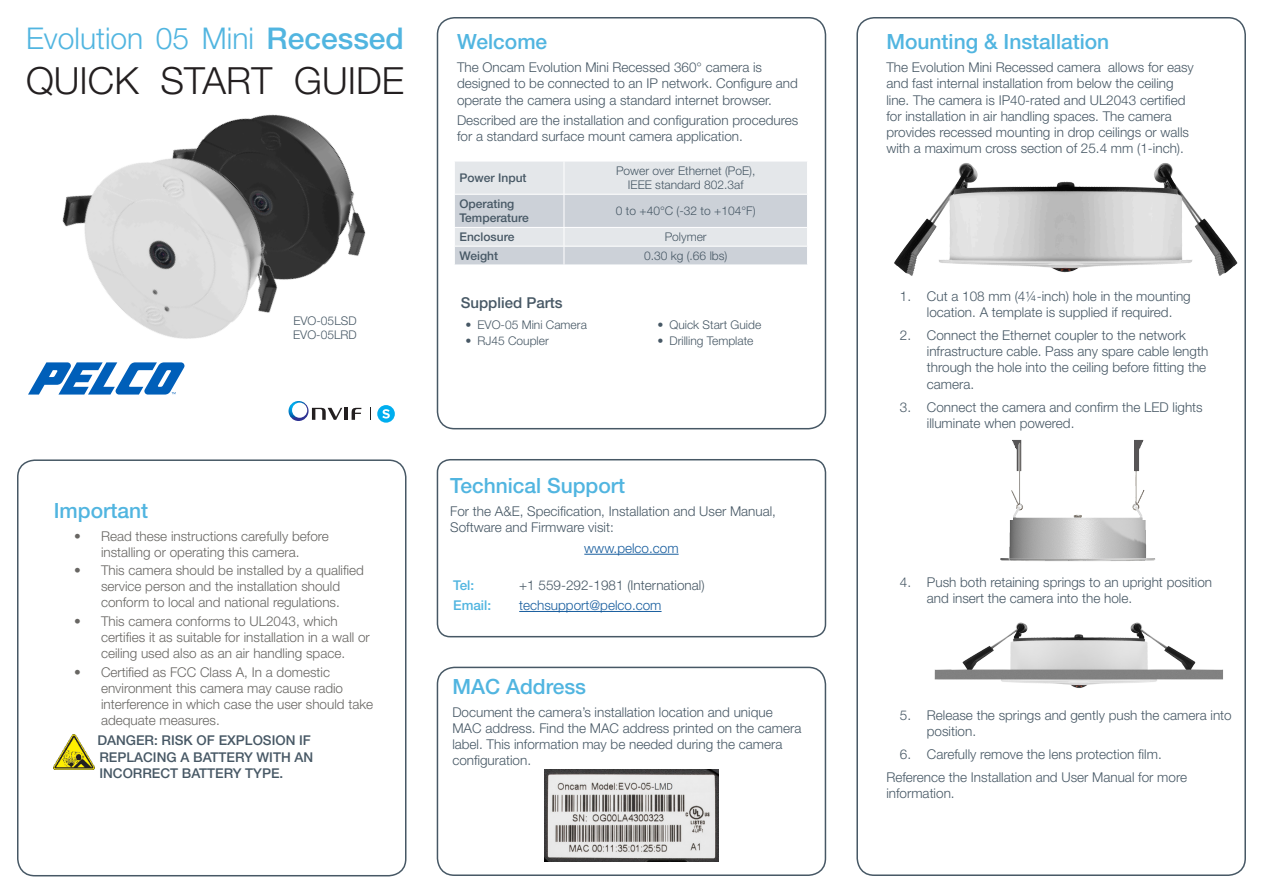
<style>
.page{position:relative;width:1263px;height:893px;background:#fff}
.page>*{position:absolute;margin:0;border:0;box-sizing:border-box;transform-origin:0 0}
.t1{font:300 37.5px "Helvetica Neue LT Std";color:#231f20}
.t2{font:300 30px "Helvetica Neue LT Std";color:#51b5e0}
.Heading_1{font:500 21px "Helvetica Neue LT Std";color:#51b5e0}
.Heading_2{font:500 15px "Helvetica Neue LT Std";color:#475865}
.Body{font:300 13.5px/16.2px "Helvetica Neue LT Std";color:#475865}
.t3{font:300 13.5px/16.2px "Helvetica Neue LT Std";color:#686663;text-align:center}
.Body-2{font:500 13.5px/16.2px "Helvetica Neue LT Std";color:#475865}
.Body-3{font:300 13.5px "Helvetica Neue LT Std";color:#175d9e}
.Body-4{font:500 13.5px "Helvetica Neue LT Std";color:#51b5e0}
.Cell_Body{font:300 12px/14.4px "Helvetica Neue LT Std";color:#475865;text-align:center}
.t4{font:500 12px/14.4px "Helvetica Neue LT Std";color:#475865}
.s1{font-weight:500}
</style>
<div class="page">
<div style="left:856px;top:17px;width:390px;height:859px;border:2px solid #475865;border-radius:17px"></div>
<div style="left:437px;top:17px;width:389px;height:412px;border:2px solid #475865;border-radius:17px"></div>
<div style="left:17px;top:459px;width:389px;height:417px;border:2px solid #475865;border-radius:17px"></div>
<img style="left:54px;top:734px;width:40px;height:36px">
<svg style="left:455px;top:161px;width:352px;height:104px;background:#d9dde2"></svg>
<img style="left:894px;top:156px;width:350px;height:124px">
<img style="left:1000px;top:439px;width:155px;height:122px">
<img style="left:934px;top:622px;width:289px;height:66px">
<svg style="left:288px;top:401px;width:73px;height:20px"></svg>
<svg style="left:370px;top:408px;width:1px;height:12px"></svg>
<svg style="left:377px;top:405px;width:18px;height:18px"></svg>
<svg style="left:382px;top:409px;width:8px;height:9px"></svg>
<img style="left:325px;top:138px;width:41px;height:126px">
<img style="left:62px;top:114px;width:263px;height:254px">
<div style="left:437px;top:667px;width:389px;height:209px;border:2px solid #475865;border-radius:17px"></div>
<img style="left:545px;top:770px;width:173px;height:91px">
<div style="left:437px;top:459px;width:389px;height:178px;border:2px solid #475865;border-radius:13px"></div>
<hr style="left:584px;top:554px;width:95px;height:1px;background:#175d9e">
<hr style="left:519px;top:611px;width:142px;height:1px;background:#175d9e">
<svg style="left:28px;top:362px;width:156px;height:33px"></svg>
<p class="t2" style="left:26px;top:20px;width:379px">Evolution 05 Mini <span class="s1">Recessed</span></p>
<p class="t1" style="left:26px;top:57px;width:379px">QUICK START GUIDE</p>
<p class="Cell_Body" style="left:293px;top:313px;width:65px">EVO-05LSD</p>
<p class="Cell_Body" style="left:293px;top:328px;width:65px">EVO-05LRD</p>
<p class="Heading_1" style="left:457px;top:29px;width:92px">Welcome</p>
<p class="Body" style="left:457px;top:59px;width:342px">The Oncam Evolution Mini Recessed 360° camera is designed to be connected to an IP network. Configure and operate the camera using a standard internet browser.</p>
<p class="Body" style="left:457px;top:112px;width:343px">Described are the installation and configuration procedures for a standard surface mount camera application.</p>
<p class="t4" style="left:459px;top:170px;width:69px">Power Input</p>
<p class="Cell_Body" style="left:616px;top:163px;width:141px">Power over Ethernet (PoE),<br>IEEE standard 802.3af</p>
<p class="t4" style="left:459px;top:196px;width:71px">Operating<br>Temperature</p>
<p class="Cell_Body" style="left:616px;top:203px;width:141px">0 to +40°C (-32 to +104°F)</p>
<p class="t4" style="left:459px;top:229px;width:56px">Enclosure</p>
<p class="Cell_Body" style="left:665px;top:229px;width:44px">Polymer</p>
<p class="t4" style="left:459px;top:248px;width:40px">Weight</p>
<p class="Cell_Body" style="left:644px;top:248px;width:85px">0.30 kg (.66 lbs)</p>
<p class="Heading_2" style="left:461px;top:294px;width:103px">Supplied Parts</p>
<p class="Cell_Body" style="left:465px;top:318px;width:123px">• EVO-05 Mini Camera</p>
<p class="Cell_Body" style="left:657px;top:318px;width:105px">• Quick Start Guide</p>
<p class="Cell_Body" style="left:465px;top:333px;width:85px">• RJ45 Coupler</p>
<p class="Cell_Body" style="left:657px;top:333px;width:98px">• Drilling Template</p>
<p class="Heading_1" style="left:54px;top:498px;width:96px">Important</p>
<p class="t3" style="left:74px;top:527px;width:256px">• Read these instructions carefully before installing or operating this camera.</p>
<p class="t3" style="left:74px;top:562px;width:291px">• This camera should be installed by a qualified service person and the installation should conform to local and national regulations.</p>
<p class="t3" style="left:101px;top:613px;width:270px;text-align:left;text-indent:-27px">• This camera conforms to UL2043, which certifies it as suitable for installation in a wall or ceiling used also as an air handling space.</p>
<p class="t3" style="left:101px;top:663px;width:274px;text-align:left;text-indent:-27px">• Certified as FCC Class A, In a domestic environment this camera may cause radio interference in which case the user should take adequate measures.</p>
<p class="Body-2" style="left:97px;top:732px;width:217px">DANGER: RISK OF EXPLOSION IF<br>REPLACING A BATTERY WITH AN<br>INCORRECT BATTERY TYPE.</p>
<p class="Heading_1" style="left:450px;top:473px;width:177px">Technical Support</p>
<p class="Body" style="left:450px;top:503px;width:327px">For the A&amp;E, Specification, Installation and User Manual,<br>Software and Firmware visit:</p>
<p class="Body-3" style="left:584px;top:540px;width:96px">www.pelco.com</p>
<p class="Body-4" style="left:453px;top:577px;width:23px">Tel:</p>
<p class="Body" style="left:519px;top:576px;width:187px">+1 559-292-1981 (International)</p>
<p class="Body-4" style="left:453px;top:597px;width:40px">Email:</p>
<p class="Body-3" style="left:519px;top:597px;width:144px">techsupport@pelco.com</p>
<p class="Heading_1" style="left:452px;top:674px;width:135px">MAC Address</p>
<p class="Body" style="left:452px;top:703px;width:351px">Document the camera’s installation location and unique MAC address. Find the MAC address printed on the camera label. This information may be needed during the camera configuration.</p>
<p class="Heading_1" style="left:886px;top:29px;width:224px">Mounting &amp; Installation</p>
<p class="Body" style="left:886px;top:59px;width:309px">The Evolution Mini Recessed camera allows for easy and fast internal installation from below the ceiling line. The camera is IP40-rated and UL2043 certified for installation in air handling spaces. The camera provides recessed mounting in drop ceilings or walls with a maximum cross section of 25.4 mm (1-inch).</p>
<p class="Body" style="left:927px;top:288px;width:265px;text-indent:-27px">1. Cut a 108 mm (4¼-inch) hole in the mounting location. A template is supplied if required.</p>
<p class="Body" style="left:927px;top:327px;width:283px;text-indent:-27px">2. Connect the Ethernet coupler to the network infrastructure cable. Pass any spare cable length through the hole into the ceiling before fitting the camera.</p>
<p class="Body" style="left:927px;top:398px;width:277px;text-indent:-27px">3. Connect the camera and confirm the LED lights illuminate when powered.</p>
<p class="Body" style="left:927px;top:574px;width:287px;text-indent:-27px">4. Push both retaining springs to an upright position and insert the camera into the hole.</p>
<p class="Body" style="left:927px;top:707px;width:306px;text-indent:-27px">5. Release the springs and gently push the camera into position.</p>
<p class="Body" style="left:900px;top:746px;width:263px">6. Carefully remove the lens protection film.</p>
<p class="Body" style="left:886px;top:769px;width:302px">Reference the Installation and User Manual for more information.</p>
</div>
